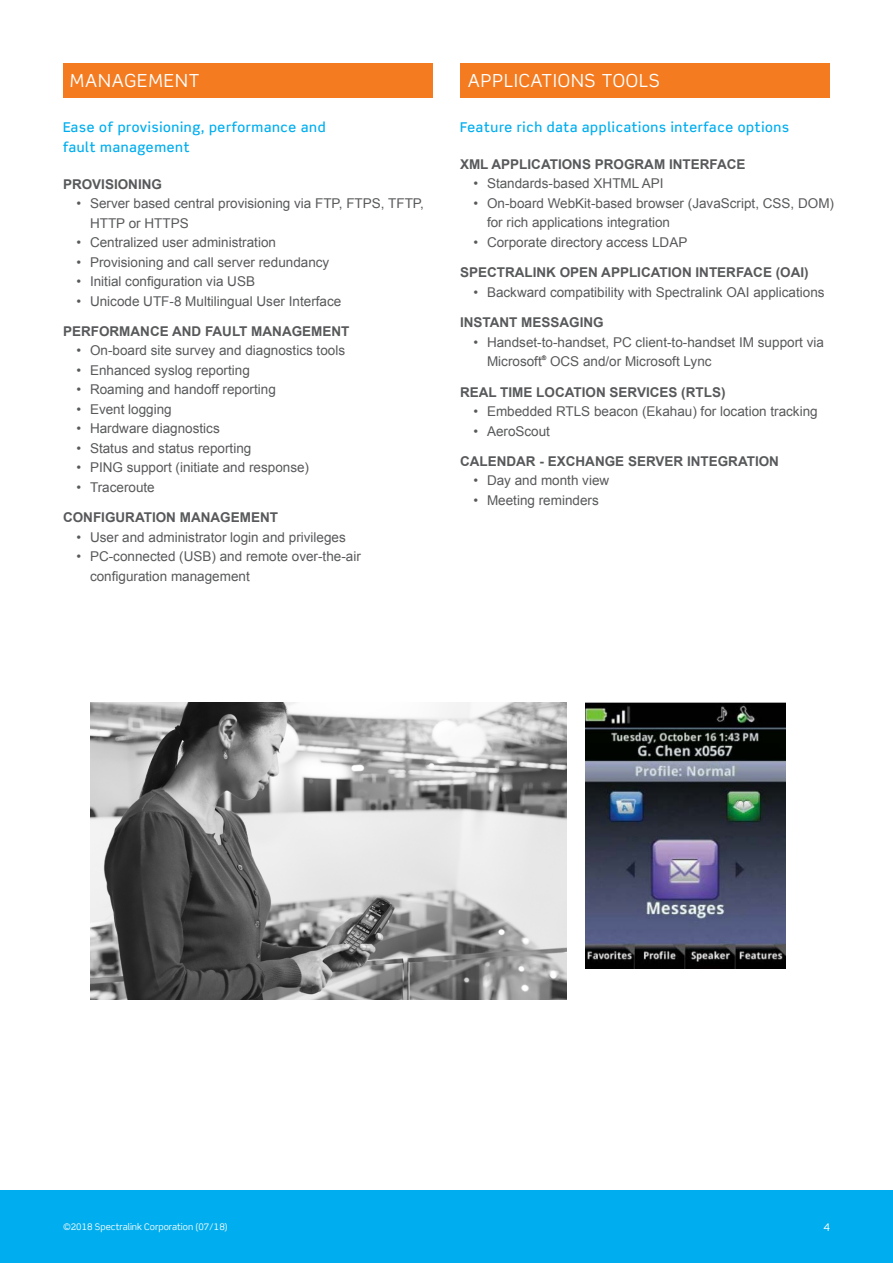
<style>
.page{position:relative;width:893px;height:1263px;background:#fff}
.page>*{position:absolute;margin:0;border:0;box-sizing:border-box;transform-origin:0 0}
.t1{font:18px "Scene Std";letter-spacing:.05em;color:#fff}
.t2{font:13.5px/19.5px "Arial";color:#58595b}
.t3{font:700 13.5px "Arial";color:#58595b}
.t4{font:500 13.5px/19.5px "Scene Std";letter-spacing:.05em;color:#00aeef}
.t5{font:10.5px "Scene Std";color:#fff}
.t6{font:9px "Scene Std";color:#fff}
.t7{font:6.15px "Arial";color:#000}
</style>
<div class="page">
<div style="left:0;top:1189px;width:893px;height:74px;background:#00aeef"></div>
<img style="left:90px;top:702px;width:476px;height:297px">
<img style="left:586px;top:702px;width:200px;height:267px">
<div style="left:63px;top:63px;width:369px;height:35px;background:#f47b20"></div>
<div style="left:461px;top:63px;width:369px;height:35px;background:#f47b20"></div>
<h1 class="t1" style="left:70px;top:70px;width:131px">MANAGEMENT</h1>
<h1 class="t1" style="left:468px;top:70px;width:194px">APPLICATIONS TOOLS</h1>
<p class="t4" style="left:63px;top:117px;width:264px">Ease of provisioning, performance and fault management</p>
<p class="t3" style="left:63px;top:175px;width:101px">PROVISIONING</p>
<p class="t2" style="left:90px;top:194px;width:335px;text-indent:-14px">• Server based central provisioning via FTP, FTPS, TFTP,<br>HTTP or HTTPS</p>
<p class="t2" style="left:76px;top:233px;width:201px">• Centralized user administration</p>
<p class="t2" style="left:76px;top:252px;width:254px">• Provisioning and call server redundancy</p>
<p class="t2" style="left:76px;top:272px;width:180px">• Initial configuration via USB</p>
<p class="t2" style="left:76px;top:291px;width:266px">• Unicode UTF-8 Multilingual User Interface</p>
<p class="t3" style="left:63px;top:322px;width:288px">PERFORMANCE AND FAULT MANAGEMENT</p>
<p class="t2" style="left:76px;top:341px;width:270px">• On-board site survey and diagnostics tools</p>
<p class="t2" style="left:76px;top:360px;width:175px">• Enhanced syslog reporting</p>
<p class="t2" style="left:76px;top:380px;width:201px">• Roaming and handoff reporting</p>
<p class="t2" style="left:76px;top:399px;width:97px">• Event logging</p>
<p class="t2" style="left:76px;top:419px;width:145px">• Hardware diagnostics</p>
<p class="t2" style="left:76px;top:438px;width:176px">• Status and status reporting</p>
<p class="t2" style="left:76px;top:458px;width:234px">• PING support (initiate and response)</p>
<p class="t2" style="left:76px;top:477px;width:80px">• Traceroute</p>
<p class="t3" style="left:63px;top:508px;width:216px">CONFIGURATION MANAGEMENT</p>
<p class="t2" style="left:76px;top:527px;width:271px">• User and administrator login and privileges</p>
<p class="t2" style="left:90px;top:547px;width:272px;text-indent:-14px">• PC-connected (USB) and remote over-the-air configuration management</p>
<p class="t4" style="left:460px;top:117px;width:331px">Feature rich data applications interface options</p>
<p class="t3" style="left:460px;top:155px;width:287px">XML APPLICATIONS PROGRAM INTERFACE</p>
<p class="t2" style="left:473px;top:174px;width:192px">• Standards-based XHTML API</p>
<p class="t2" style="left:487px;top:194px;width:349px;text-indent:-14px">• On-board WebKit-based browser (JavaScript, CSS, DOM) for rich applications integration</p>
<p class="t2" style="left:473px;top:233px;width:215px">• Corporate directory access LDAP</p>
<p class="t3" style="left:460px;top:263px;width:350px">SPECTRALINK OPEN APPLICATION INTERFACE (OAI)</p>
<p class="t2" style="left:473px;top:282px;width:353px">• Backward compatibility with Spectralink OAI applications</p>
<p class="t3" style="left:460px;top:313px;width:145px">INSTANT MESSAGING</p>
<p class="t2" style="left:487px;top:332px;width:338px;text-indent:-14px">• Handset-to-handset, PC client-to-handset IM support via<br>Microsoft</p>
<p class="t7" style="left:542px;top:353px;width:6px">®</p>
<p class="t2" style="left:550px;top:352px;width:163px">OCS and/or Microsoft Lync</p>
<p class="t3" style="left:460px;top:383px;width:267px">REAL TIME LOCATION SERVICES (RTLS)</p>
<p class="t2" style="left:473px;top:402px;width:346px">• Embedded RTLS beacon (Ekahau) for location tracking</p>
<p class="t2" style="left:473px;top:421px;width:78px">• AeroScout</p>
<p class="t3" style="left:460px;top:452px;width:321px">CALENDAR - EXCHANGE SERVER INTEGRATION</p>
<p class="t2" style="left:473px;top:471px;width:137px">• Day and month view</p>
<p class="t2" style="left:473px;top:490px;width:127px">• Meeting reminders</p>
<p class="t6" style="left:63px;top:1220px;width:166px">©2018 Spectralink Corporation (07/18)</p>
<p class="t5" style="left:824px;top:1220px;width:8px">4</p>
</div>
